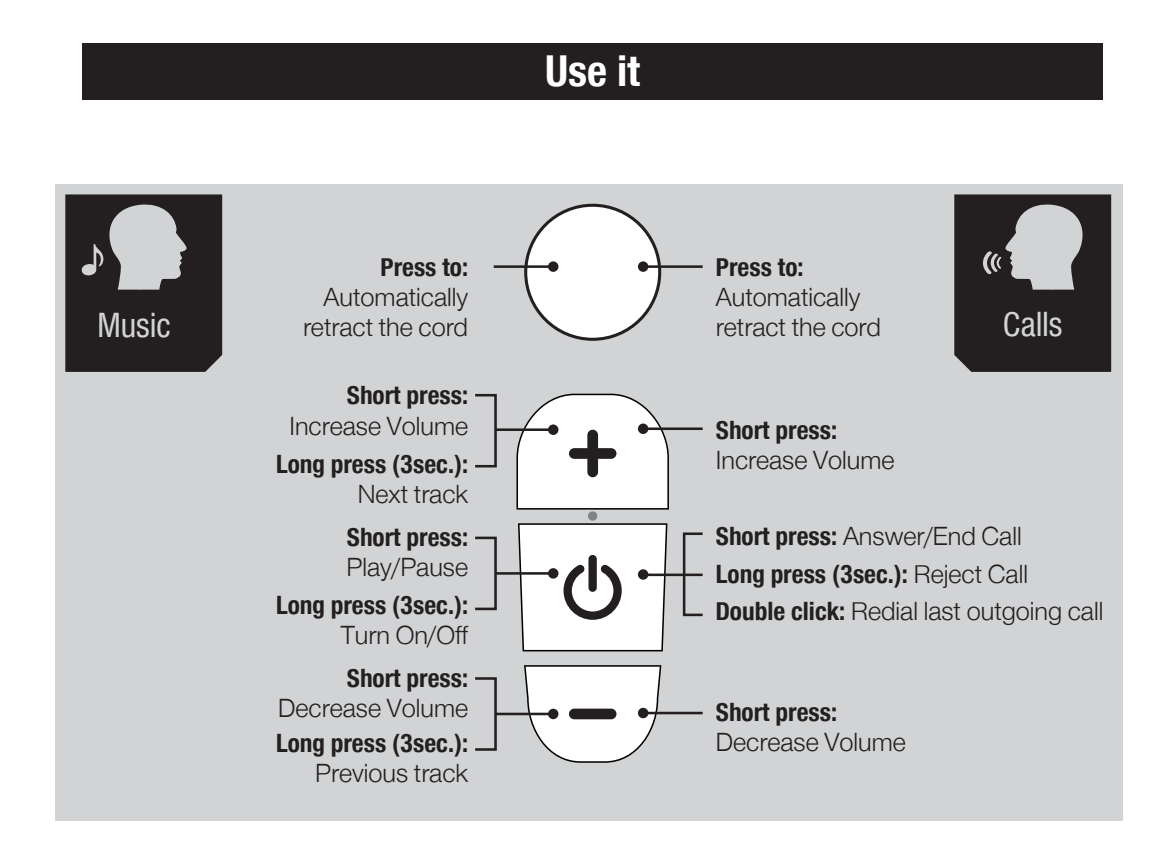
<style>
.page{position:relative;width:1174px;height:851px;background:#fff}
.page>*{position:absolute;margin:0;border:0;box-sizing:border-box;transform-origin:0 0}
.t1{font:700 condensed 45.6px "Helvetica Neue Greek";color:#fff}
.t2{font:condensed 36px "Helvetica Neue Greek";letter-spacing:-.005em;color:#d1d3d4}
.t3{font:300 27px/37.5px "Helvetica Neue Greek";color:#231f20}
.t4{font:700 condensed 27px "Helvetica Neue Greek";color:#231f20}
.s1{font-weight:700;font-stretch:condensed}
</style>
<div class="page">
<div style="left:55px;top:184px;width:1067px;height:636px;background:#d1d3d4"></div>
<svg style="left:516px;top:393px;width:153px;height:116px;background:#efeff0"></svg>
<svg style="left:524px;top:665px;width:137px;height:97px;background:#ebecec"></svg>
<svg style="left:518px;top:523px;width:149px;height:128px;background:#e4e4e4"></svg>
<div style="left:588px;top:555px;width:9px;height:36px;background:#231f20;border-radius:4px"></div>
<div style="left:587px;top:429px;width:11px;height:48px;background:#231f20;border-radius:5px"></div>
<div style="left:569px;top:448px;width:47px;height:11px;background:#231f20;border-radius:5px"></div>
<div style="left:569px;top:708px;width:47px;height:11px;background:#231f20;border-radius:5px"></div>
<div style="left:588px;top:511px;width:9px;height:9px;background:#808285;border-radius:50%"></div>
<svg style="left:524px;top:204px;width:137px;height:137px"></svg>
<div style="left:82px;top:44px;width:1021px;height:56px;background:#231f20"></div>
<div style="left:474px;top:394px;width:23px;height:73px;border:3px solid #231f20"></div>
<div style="left:474px;top:536px;width:23px;height:74px;border:3px solid #231f20"></div>
<div style="left:474px;top:677px;width:23px;height:73px;border:3px solid #231f20"></div>
<hr style="left:644px;top:427px;width:58px;height:3px;background:#231f20">
<hr style="left:495px;top:428px;width:58px;height:3px;background:#231f20">
<hr style="left:495px;top:572px;width:58px;height:2px;background:#231f20">
<hr style="left:495px;top:712px;width:58px;height:3px;background:#231f20">
<hr style="left:644px;top:573px;width:58px;height:3px;background:#231f20">
<hr style="left:644px;top:711px;width:58px;height:3px;background:#231f20">
<div style="left:683px;top:532px;width:21px;height:84px;border:3px solid #231f20"></div>
<div style="left:548px;top:424px;width:10px;height:11px;background:#231f20;border-radius:50%"></div>
<div style="left:548px;top:568px;width:10px;height:10px;background:#231f20;border-radius:50%"></div>
<div style="left:638px;top:569px;width:10px;height:10px;background:#231f20;border-radius:50%"></div>
<div style="left:638px;top:423px;width:10px;height:11px;background:#231f20;border-radius:50%"></div>
<hr style="left:644px;top:265px;width:58px;height:3px;background:#231f20">
<div style="left:638px;top:261px;width:10px;height:11px;background:#231f20;border-radius:50%"></div>
<hr style="left:494px;top:265px;width:58px;height:3px;background:#231f20">
<div style="left:548px;top:261px;width:10px;height:11px;background:#231f20;border-radius:50%"></div>
<div style="left:638px;top:707px;width:10px;height:11px;background:#231f20;border-radius:50%"></div>
<div style="left:548px;top:708px;width:10px;height:11px;background:#231f20;border-radius:50%"></div>
<svg style="left:65px;top:194px;width:157px;height:178px"></svg>
<svg style="left:954px;top:194px;width:157px;height:178px"></svg>
<h1 class="t1" style="left:545px;top:47px;width:96px">Use it</h1>
<p class="t4" style="left:380px;top:253px;width:89px">Press to:</p>
<p class="t3" style="left:323px;top:278px;width:146px">Automatically</p>
<p class="t4" style="left:716px;top:253px;width:89px">Press to:</p>
<p class="t3" style="left:716px;top:282px;width:167px;line-height:30px">Automatically retract the cord</p>
<h2 class="t2" style="left:97px;top:306px;width:75px">Music</h2>
<p class="t3" style="left:303px;top:308px;width:167px">retract the cord</p>
<h2 class="t2" style="left:1003px;top:304px;width:61px">Calls</h2>
<p class="t4" style="left:347px;top:381px;width:123px">Short press:</p>
<p class="t3" style="left:289px;top:406px;width:180px">Increase Volume</p>
<p class="t4" style="left:276px;top:449px;width:194px">Long press (3sec.):</p>
<p class="t3" style="left:358px;top:474px;width:112px">Next track</p>
<p class="t4" style="left:347px;top:522px;width:123px">Short press:</p>
<p class="t3" style="left:346px;top:548px;width:123px">Play/Pause</p>
<p class="t4" style="left:276px;top:590px;width:194px">Long press (3sec.):</p>
<p class="t3" style="left:341px;top:615px;width:129px">Turn On/Off</p>
<p class="t4" style="left:347px;top:663px;width:123px">Short press:</p>
<p class="t3" style="left:278px;top:689px;width:191px">Decrease Volume</p>
<p class="t4" style="left:276px;top:728px;width:194px">Long press (3sec.):</p>
<p class="t3" style="left:315px;top:754px;width:154px">Previous track</p>
<p class="t4" style="left:716px;top:415px;width:123px">Short press:</p>
<p class="t3" style="left:716px;top:440px;width:180px">Increase Volume</p>
<p class="t3" style="left:716px;top:517px;width:389px"><span class="s1">Short press:</span> Answer/End Call<br><span class="s1">Long press (3sec.):</span> Reject Call<br><span class="s1">Double click:</span> Redial last outgoing call</p>
<p class="t4" style="left:716px;top:697px;width:123px">Short press:</p>
<p class="t3" style="left:716px;top:723px;width:191px">Decrease Volume</p>
</div>
